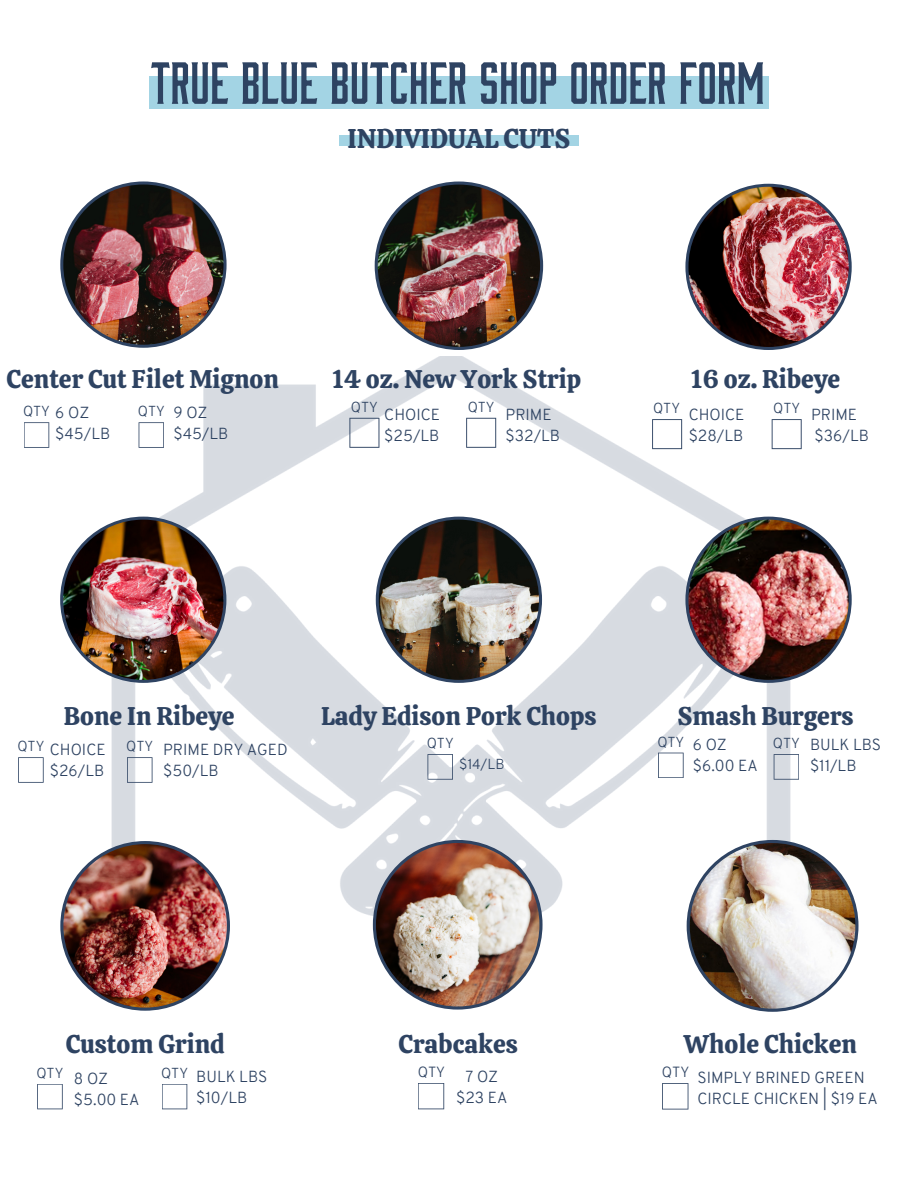
<style>
.page{position:relative;width:918px;height:1188px;background:#fff}
.page>*{position:absolute;margin:0;border:0;box-sizing:border-box;transform-origin:0 0}
.t1{font:54.6px "Bourbon W00";color:#2e4362}
.t2{font:27px "Calistoga";color:#2e4362}
.t3{font:25.5px "Calistoga";color:#2e4362}
.t4{font:300 15.6px/21.3px "Overpass";color:#2e4362}
.t5{font:300 14.4px "Overpass";color:#2e4362}
.t6{font:300 14.1px "Overpass";color:#2e4362}
</style>
<div class="page">
<img style="left:111px;top:356px;width:691px;height:577px">
<svg style="left:162px;top:1084px;width:25px;height:25px"></svg>
<img style="left:687px;top:840px;width:172px;height:172px">
<img style="left:60px;top:181px;width:167px;height:167px">
<svg style="left:349px;top:418px;width:30px;height:30px"></svg>
<svg style="left:466px;top:418px;width:30px;height:30px"></svg>
<img style="left:375px;top:182px;width:168px;height:168px">
<svg style="left:652px;top:419px;width:30px;height:30px"></svg>
<svg style="left:772px;top:419px;width:30px;height:30px"></svg>
<img style="left:60px;top:517px;width:166px;height:166px">
<img style="left:376px;top:517px;width:166px;height:166px">
<img style="left:685px;top:517px;width:167px;height:166px">
<img style="left:685px;top:184px;width:167px;height:166px">
<img style="left:373px;top:840px;width:170px;height:170px">
<img style="left:60px;top:841px;width:170px;height:170px">
<div style="left:149px;top:76px;width:620px;height:33px;background:#a3d4e4"></div>
<div style="left:339px;top:135px;width:240px;height:10px;background:#a3d4e4"></div>
<svg style="left:418px;top:1083px;width:26px;height:26px"></svg>
<svg style="left:37px;top:1084px;width:26px;height:25px"></svg>
<svg style="left:662px;top:1083px;width:26px;height:27px"></svg>
<svg style="left:774px;top:754px;width:25px;height:26px"></svg>
<svg style="left:658px;top:753px;width:26px;height:25px"></svg>
<svg style="left:428px;top:754px;width:25px;height:26px"></svg>
<svg style="left:127px;top:757px;width:26px;height:26px"></svg>
<svg style="left:18px;top:757px;width:26px;height:26px"></svg>
<svg style="left:139px;top:422px;width:25px;height:26px"></svg>
<svg style="left:24px;top:422px;width:25px;height:26px"></svg>
<p class="t1" style="left:151px;top:49px;width:616px">TRUE BLUE BUTCHER SHOP ORDER FORM</p>
<p class="t2" style="left:348px;top:121px;width:224px">INDIVIDUAL CUTS</p>
<p class="t3" style="left:6px;top:363px;width:274px">Center Cut Filet Mignon</p>
<p class="t4" style="left:55px;top:403px;width:36px">6 OZ</p>
<p class="t4" style="left:55px;top:425px;width:56px">$45/LB</p>
<p class="t6" style="left:23px;top:406px;width:28px">QTY</p>
<p class="t6" style="left:138px;top:406px;width:28px">QTY</p>
<p class="t4" style="left:173px;top:403px;width:36px">9 OZ</p>
<p class="t4" style="left:173px;top:425px;width:56px">$45/LB</p>
<p class="t3" style="left:332px;top:363px;width:251px">14 oz. New York Strip</p>
<p class="t6" style="left:351px;top:401px;width:28px">QTY</p>
<p class="t4" style="left:384px;top:406px;width:57px">CHOICE</p>
<p class="t4" style="left:384px;top:427px;width:57px">$25/LB</p>
<p class="t6" style="left:468px;top:401px;width:28px">QTY</p>
<p class="t4" style="left:506px;top:406px;width:48px">PRIME</p>
<p class="t4" style="left:506px;top:427px;width:56px">$32/LB</p>
<p class="t6" style="left:653px;top:403px;width:28px">QTY</p>
<p class="t3" style="left:691px;top:363px;width:151px">16 oz. Ribeye</p>
<p class="t4" style="left:689px;top:406px;width:57px">CHOICE</p>
<p class="t4" style="left:689px;top:427px;width:56px">$28/LB</p>
<p class="t6" style="left:773px;top:403px;width:28px">QTY</p>
<p class="t4" style="left:811px;top:406px;width:48px">PRIME</p>
<p class="t4" style="left:815px;top:427px;width:56px">$36/LB</p>
<p class="t3" style="left:64px;top:699px;width:172px">Bone In Ribeye</p>
<p class="t4" style="left:50px;top:741px;width:57px">CHOICE</p>
<p class="t4" style="left:50px;top:762px;width:56px">$26/LB</p>
<p class="t3" style="left:321px;top:699px;width:277px">Lady Edison Pork Chops</p>
<p class="t6" style="left:459px;top:758px;width:47px">$14/LB</p>
<p class="t3" style="left:677px;top:699px;width:178px">Smash Burgers</p>
<p class="t4" style="left:693px;top:735px;width:36px">6 OZ</p>
<p class="t4" style="left:693px;top:757px;width:66px">$6.00 EA</p>
<p class="t6" style="left:17px;top:741px;width:28px">QTY</p>
<p class="t6" style="left:126px;top:741px;width:28px">QTY</p>
<p class="t6" style="left:427px;top:738px;width:28px">QTY</p>
<p class="t6" style="left:657px;top:736px;width:28px">QTY</p>
<p class="t6" style="left:773px;top:738px;width:28px">QTY</p>
<p class="t4" style="left:810px;top:735px;width:73px">BULK LBS</p>
<p class="t4" style="left:810px;top:757px;width:48px">$11/LB</p>
<p class="t4" style="left:163px;top:741px;width:126px">PRIME DRY AGED</p>
<p class="t4" style="left:163px;top:762px;width:57px">$50/LB</p>
<p class="t3" style="left:66px;top:1028px;width:161px">Custom Grind</p>
<p class="t3" style="left:684px;top:1028px;width:175px">Whole Chicken</p>
<p class="t3" style="left:399px;top:1028px;width:121px">Crabcakes</p>
<p class="t4" style="left:465px;top:1067px;width:34px">7 OZ</p>
<p class="t4" style="left:456px;top:1088px;width:53px">$23 EA</p>
<p class="t6" style="left:36px;top:1067px;width:28px">QTY</p>
<p class="t5" style="left:418px;top:1066px;width:29px">QTY</p>
<p class="t5" style="left:662px;top:1066px;width:29px">QTY</p>
<p class="t6" style="left:161px;top:1067px;width:28px">QTY</p>
<p class="t4" style="left:196px;top:1067px;width:73px">BULK LBS</p>
<p class="t4" style="left:196px;top:1089px;width:52px">$10/LB</p>
<p class="t4" style="left:697px;top:1068px;width:182px">SIMPLY BRINED GREEN<br>CIRCLE CHICKEN | $19 EA</p>
<p class="t4" style="left:74px;top:1069px;width:36px">8 OZ</p>
<p class="t4" style="left:74px;top:1091px;width:67px">$5.00 EA</p>
</div>
